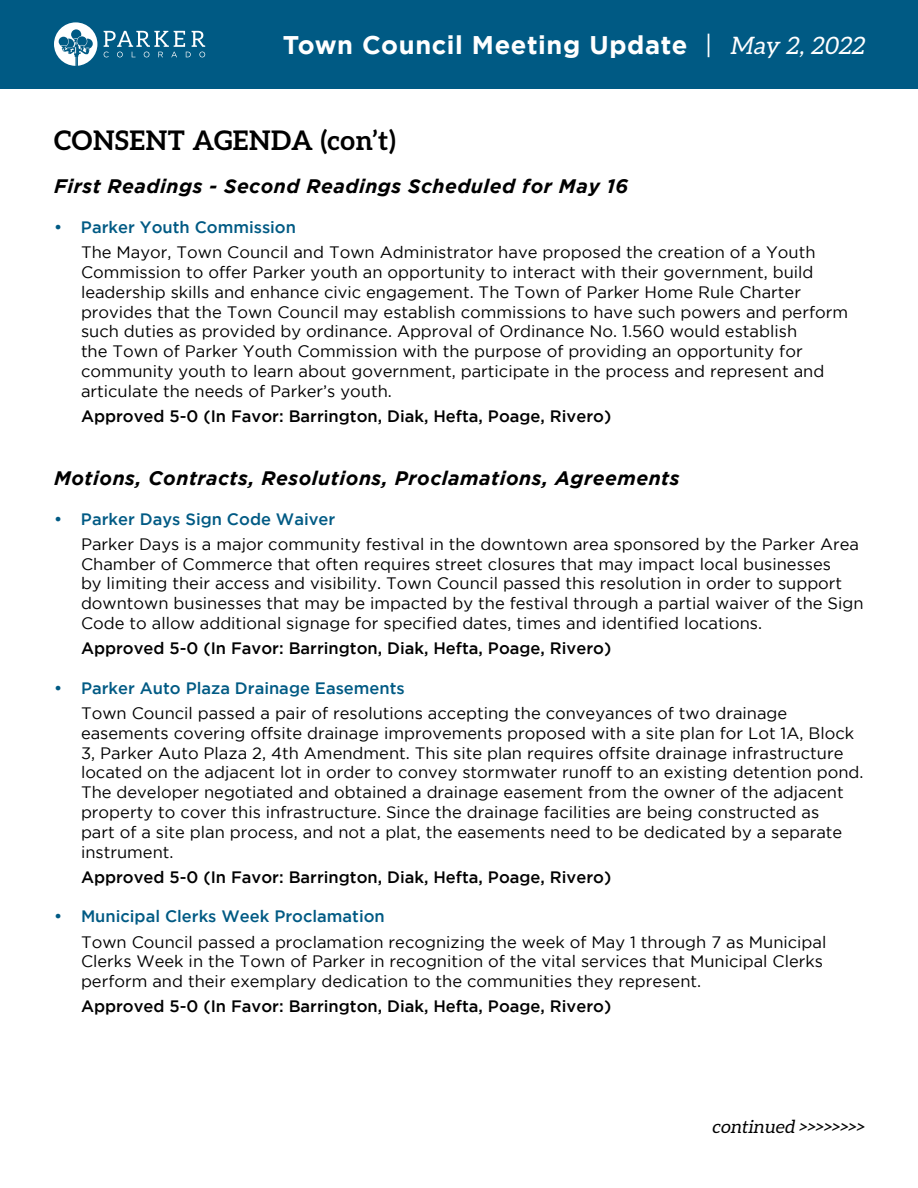
<style>
.page{position:relative;width:918px;height:1188px;background:#fff}
.page>*{position:absolute;margin:0;border:0;box-sizing:border-box;transform-origin:0 0}
.t1{font:700 27px "Aleo";letter-spacing:.025em;color:#000}
.t2{font:700 25.5px "Gotham";letter-spacing:.025em;color:#fff}
.t3{font:italic 700 19.5px "Gotham";letter-spacing:.025em;color:#000}
.t4{font:italic 18px "Aleo";color:#000}
.t5{font:16.5px/19.8px "Gotham";color:#000}
.t6{font:500 16.5px "Gotham";color:#000}
.t7{font:500 16.5px "Gotham";color:#005a84}
.s1{font-weight:400}
.s2{font-family:"Aleo";font-weight:400;font-style:italic;font-size:24px}
</style>
<div class="page">
<div style="left:0;top:0;width:918px;height:88px;background:#005a84"></div>
<svg style="left:54px;top:22px;width:43px;height:44px"></svg>
<svg style="left:104px;top:31px;width:101px;height:26px"></svg>
<h2 class="t2" style="left:283px;top:30px;width:587px">Town Council Meeting Update <span class="s1">|</span> <span class="s2">May 2, 2022</span></h2>
<h1 class="t1" style="left:54px;top:125px;width:343px">CONSENT AGENDA (con’t)</h1>
<p class="t3" style="left:54px;top:175px;width:576px">First Readings - Second Readings Scheduled for May 16</p>
<p class="t7" style="left:54px;top:218px;width:244px">• Parker Youth Commission</p>
<p class="t5" style="left:81px;top:242px;width:769px">The Mayor, Town Council and Town Administrator have proposed the creation of a Youth Commission to offer Parker youth an opportunity to interact with their government, build leadership skills and enhance civic engagement. The Town of Parker Home Rule Charter provides that the Town Council may establish commissions to have such powers and perform such duties as provided by ordinance. Approval of Ordinance No. 1.560 would establish<br>the Town of Parker Youth Commission with the purpose of providing an opportunity for community youth to learn about government, participate in the process and represent and articulate the needs of Parker’s youth.</p>
<p class="t6" style="left:81px;top:407px;width:532px">Approved 5-0 (In Favor: Barrington, Diak, Hefta, Poage, Rivero)</p>
<p class="t3" style="left:54px;top:467px;width:627px">Motions, Contracts, Resolutions, Proclamations, Agreements</p>
<p class="t7" style="left:54px;top:509px;width:283px">• Parker Days Sign Code Waiver</p>
<p class="t5" style="left:81px;top:534px;width:784px">Parker Days is a major community festival in the downtown area sponsored by the Parker Area Chamber of Commerce that often requires street closures that may impact local businesses<br>by limiting their access and visibility. Town Council passed this resolution in order to support downtown businesses that may be impacted by the festival through a partial waiver of the Sign Code to allow additional signage for specified dates, times and identified locations.</p>
<p class="t6" style="left:81px;top:639px;width:532px">Approved 5-0 (In Favor: Barrington, Diak, Hefta, Poage, Rivero)</p>
<p class="t7" style="left:54px;top:679px;width:352px">• Parker Auto Plaza Drainage Easements</p>
<p class="t5" style="left:81px;top:703px;width:784px">Town Council passed a pair of resolutions accepting the conveyances of two drainage easements covering offsite drainage improvements proposed with a site plan for Lot 1A, Block 3, Parker Auto Plaza 2, 4th Amendment. This site plan requires offsite drainage infrastructure located on the adjacent lot in order to convey stormwater runoff to an existing detention pond.<br>The developer negotiated and obtained a drainage easement from the owner of the adjacent property to cover this infrastructure. Since the drainage facilities are being constructed as<br>part of a site plan process, and not a plat, the easements need to be dedicated by a separate instrument.</p>
<p class="t6" style="left:81px;top:868px;width:532px">Approved 5-0 (In Favor: Barrington, Diak, Hefta, Poage, Rivero)</p>
<p class="t7" style="left:54px;top:907px;width:332px">• Municipal Clerks Week Proclamation</p>
<p class="t5" style="left:81px;top:932px;width:747px">Town Council passed a proclamation recognizing the week of May 1 through 7 as Municipal<br>Clerks Week in the Town of Parker in recognition of the vital services that Municipal Clerks perform and their exemplary dedication to the communities they represent.</p>
<p class="t6" style="left:81px;top:997px;width:532px">Approved 5-0 (In Favor: Barrington, Diak, Hefta, Poage, Rivero)</p>
<p class="t4" style="left:712px;top:1116px;width:157px">continued &gt;&gt;&gt;&gt;&gt;&gt;&gt;&gt;</p>
</div>
